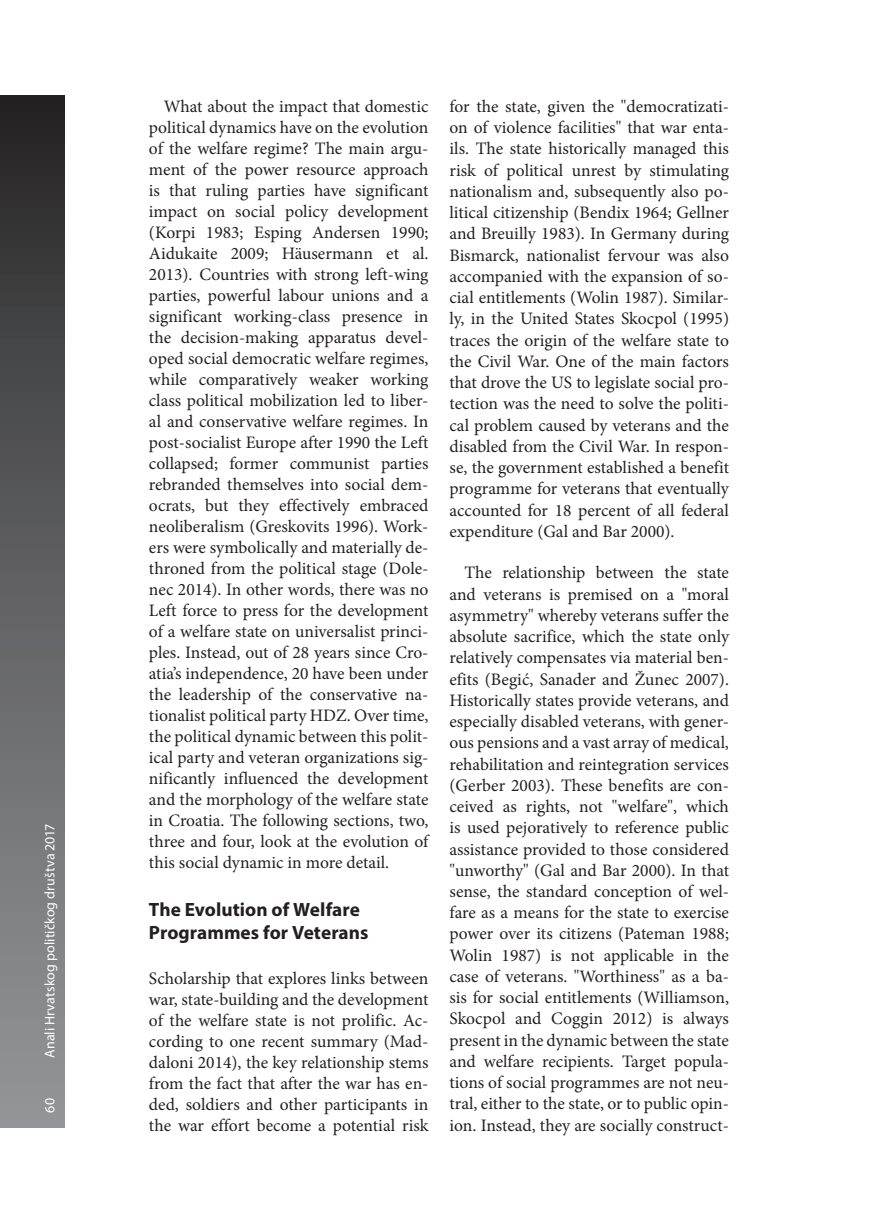
<style>
.page{position:relative;width:878px;height:1230px;background:#fff}
.page>*{position:absolute;margin:0;border:0;box-sizing:border-box;transform-origin:0 0}
.t1{font:700 19.25px/23.1px "Myriad Pro";color:#231f20}
.t2{font:17.5px/21.2px "Minion Pro";color:#231f20;text-align:justify}
.t3{font:14px "Myriad Pro";letter-spacing:.005em;color:#fff}
</style>
<div class="page">
<div style="left:0;top:95px;width:64px;height:1032px;background:linear-gradient(to bottom,#292728,#979a9d)"></div>
<p class="t3" style="left:41px;top:1057px;width:236px;rotate:-90deg">Anali Hrvatskog političkog društva 2017</p>
<p class="t3" style="left:41px;top:1112px;width:16px;rotate:-90deg">60</p>
<p class="t2" style="left:149px;top:96px;width:281px;text-indent:15px">What about the impact that domestic political dynamics have on the evolution of the welfare regime? The main argu&shy;ment of the power resource approach is that ruling parties have significant impact on social policy development (Korpi 1983; Esping Andersen 1990; Aidukaite 2009; Häusermann et al.<br>2013). Countries with strong left-wing parties, powerful labour unions and a significant working-class presence in the decision-making apparatus devel&shy;oped social democratic welfare regimes, while comparatively weaker working class political mobilization led to liber&shy;al and conservative welfare regimes. In post-socialist Europe after 1990 the Left collapsed; former communist parties rebranded themselves into social dem&shy;ocrats, but they effectively embraced neoliberalism (Greskovits 1996). Work&shy;ers were symbolically and materially de&shy;throned from the political stage (Dole&shy;nec 2014). In other words, there was no Left force to press for the development of a welfare state on universalist princi&shy;ples. Instead, out of 28 years since Cro&shy;atia’s independence, 20 have been under the leadership of the conservative na&shy;tionalist political party HDZ. Over time, the political dynamic between this polit&shy;ical party and veteran organizations sig&shy;nificantly influenced the development and the morphology of the welfare state in Croatia. The following sections, two, three and four, look at the evolution of this social dynamic in more detail.</p>
<p class="t1" style="left:149px;top:896px;width:221px">The Evolution of Welfare<br>Programmes for Veterans</p>
<p class="t2" style="left:149px;top:967px;width:281px">Scholarship that explores links between war, state-building and the development of the welfare state is not prolific. Ac&shy;cording to one recent summary (Mad&shy;daloni 2014), the key relationship stems from the fact that after the war has en&shy;ded, soldiers and other participants in the war effort become a potential risk</p>
<p class="t2" style="left:449px;top:96px;width:281px">for the state, given the "democratizati&shy;on of violence facilities" that war enta&shy;ils. The state historically managed this risk of political unrest by stimulating nationalism and, subsequently also po&shy;litical citizenship (Bendix 1964; Gellner and Breuilly 1983). In Germany during Bismarck, nationalist fervour was also accompanied with the expansion of so&shy;cial entitlements (Wolin 1987). Similar&shy;ly, in the United States Skocpol (1995) traces the origin of the welfare state to the Civil War. One of the main factors that drove the US to legislate social pro&shy;tection was the need to solve the politi&shy;cal problem caused by veterans and the disabled from the Civil War. In respon&shy;se, the government established a benefit programme for veterans that eventually accounted for 18 percent of all federal expenditure (Gal and Bar 2000).</p>
<p class="t2" style="left:449px;top:562px;width:281px;text-indent:15px">The relationship between the state and veterans is premised on a "moral asymmetry" whereby veterans suffer the absolute sacrifice, which the state only relatively compensates via material ben&shy;efits (Begić, Sanader and Žunec 2007).<br>Historically states provide veterans, and especially disabled veterans, with gener&shy;ous pensions and a vast array of medical, rehabilitation and reintegration services (Gerber 2003). These benefits are con&shy;ceived as rights, not "welfare", which is used pejoratively to reference public assistance provided to those considered "unworthy" (Gal and Bar 2000). In that sense, the standard conception of wel&shy;fare as a means for the state to exercise power over its citizens (Pateman 1988; Wolin 1987) is not applicable in the case of veterans. "Worthiness" as a ba&shy;sis for social entitlements (Williamson, Skocpol and Coggin 2012) is always present in the dynamic between the state and welfare recipients. Target popula&shy;tions of social programmes are not neu&shy;tral, either to the state, or to public opin&shy;ion. Instead, they are socially construct-</p>
</div>
